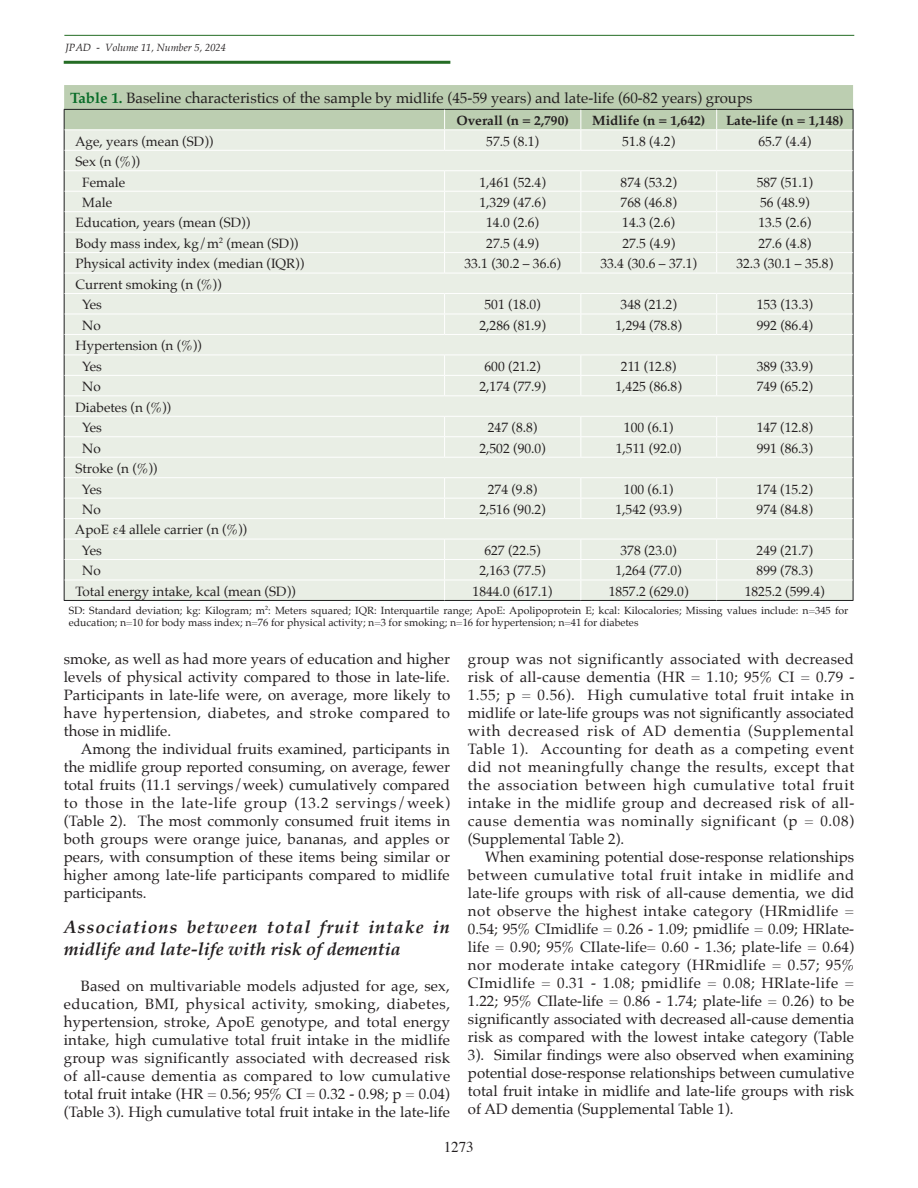
<style>
.page{position:relative;width:918px;height:1188px;background:#fff}
.page>*{position:absolute;margin:0;border:0;box-sizing:border-box;transform-origin:0 0}
._2EME_SS_TITRE{font:italic 700 18px/21.6px "Palatino";letter-spacing:.05em;color:#231f20}
.t1{font:15px/18px "Palatino";color:#231f20;text-align:justify}
.t2{font:15px "Times";color:#231f20}
.t3{font:13.5px "Palatino";color:#231f20}
.t4{font:700 13.5px "Palatino";color:#231f20}
.t5{font:13.5px "Palatino Roman 2";color:#231f20}
.t6{font:10.5px/12.6px "Palatino";color:#231f20}
.t7{font:italic 10.5px "Palatino";color:#231f20}
.s1{font-weight:700;color:#086c28}
</style>
<div class="page">
<hr style="left:64px;top:35px;width:790px;height:1px;background:#246c24">
<hr style="left:64px;top:61px;width:386px;height:3px;background:#246c24">
<hr style="left:64px;top:600px;width:381px;height:1px;background:#1d1e1f">
<hr style="left:445px;top:600px;width:136px;height:1px;background:#1d1e1f">
<hr style="left:581px;top:600px;width:136px;height:1px;background:#1d1e1f">
<hr style="left:717px;top:600px;width:136px;height:1px;background:#1d1e1f">
<svg style="left:64px;top:85px;width:790px;height:515px;background:#e5ebe1"></svg>
<p class="t7" style="left:66px;top:38px;width:162px">JPAD - Volume 11, Number 5, 2024</p>
<p class="t1" style="left:70px;top:89px;width:684px"><span class="s1">Table 1.</span> Baseline characteristics of the sample by midlife (45-59 years) and late-life (60-82 years) groups</p>
<p class="t4" style="left:457px;top:109px;width:114px">Overall (n = 2,790)</p>
<p class="t4" style="left:592px;top:109px;width:115px">Midlife (n = 1,642)</p>
<p class="t4" style="left:726px;top:109px;width:119px">Late-life (n = 1,148)</p>
<p class="t3" style="left:75px;top:130px;width:140px">Age, years (mean (SD))</p>
<p class="t3" style="left:486px;top:130px;width:54px">57.5 (8.1)</p>
<p class="t3" style="left:622px;top:130px;width:54px">51.8 (4.2)</p>
<p class="t3" style="left:758px;top:130px;width:54px">65.7 (4.4)</p>
<p class="t3" style="left:76px;top:150px;width:66px">Sex (n (%))</p>
<p class="t3" style="left:82px;top:171px;width:45px">Female</p>
<p class="t3" style="left:480px;top:171px;width:68px">1,461 (52.4)</p>
<p class="t3" style="left:621px;top:171px;width:58px">874 (53.2)</p>
<p class="t3" style="left:757px;top:171px;width:58px">587 (51.1)</p>
<p class="t3" style="left:82px;top:191px;width:31px">Male</p>
<p class="t3" style="left:479px;top:191px;width:68px">1,329 (47.6)</p>
<p class="t3" style="left:621px;top:191px;width:58px">768 (46.8)</p>
<p class="t3" style="left:760px;top:191px;width:51px">56 (48.9)</p>
<p class="t3" style="left:76px;top:212px;width:176px">Education, years (mean (SD))</p>
<p class="t3" style="left:486px;top:212px;width:54px">14.0 (2.6)</p>
<p class="t3" style="left:622px;top:212px;width:54px">14.3 (2.6)</p>
<p class="t3" style="left:758px;top:212px;width:54px">13.5 (2.6)</p>
<p class="t3" style="left:76px;top:232px;width:224px">Body mass index, kg/m<sup>2</sup> (mean (SD))</p>
<p class="t3" style="left:486px;top:232px;width:54px">27.5 (4.9)</p>
<p class="t3" style="left:622px;top:232px;width:54px">27.5 (4.9)</p>
<p class="t3" style="left:758px;top:232px;width:54px">27.6 (4.8)</p>
<p class="t3" style="left:76px;top:253px;width:230px">Physical activity index (median (IQR))</p>
<p class="t3" style="left:464px;top:253px;width:98px">33.1 (30.2 – 36.6)</p>
<p class="t3" style="left:600px;top:253px;width:98px">33.4 (30.6 – 37.1)</p>
<p class="t3" style="left:736px;top:253px;width:98px">32.3 (30.1 – 35.8)</p>
<p class="t3" style="left:76px;top:273px;width:147px">Current smoking (n (%))</p>
<p class="t3" style="left:82px;top:293px;width:21px">Yes</p>
<p class="t3" style="left:485px;top:293px;width:58px">501 (18.0)</p>
<p class="t3" style="left:621px;top:293px;width:58px">348 (21.2)</p>
<p class="t3" style="left:757px;top:293px;width:58px">153 (13.3)</p>
<p class="t3" style="left:82px;top:314px;width:20px">No</p>
<p class="t3" style="left:479px;top:314px;width:68px">2,286 (81.9)</p>
<p class="t3" style="left:616px;top:314px;width:68px">1,294 (78.8)</p>
<p class="t3" style="left:757px;top:314px;width:58px">992 (86.4)</p>
<p class="t3" style="left:76px;top:334px;width:128px">Hypertension (n (%))</p>
<p class="t3" style="left:82px;top:355px;width:21px">Yes</p>
<p class="t3" style="left:485px;top:355px;width:58px">600 (21.2)</p>
<p class="t3" style="left:621px;top:355px;width:57px">211 (12.8)</p>
<p class="t3" style="left:757px;top:355px;width:58px">389 (33.9)</p>
<p class="t3" style="left:82px;top:375px;width:20px">No</p>
<p class="t3" style="left:479px;top:375px;width:68px">2,174 (77.9)</p>
<p class="t3" style="left:616px;top:375px;width:68px">1,425 (86.8)</p>
<p class="t3" style="left:757px;top:375px;width:58px">749 (65.2)</p>
<p class="t3" style="left:76px;top:396px;width:97px">Diabetes (n (%))</p>
<p class="t3" style="left:82px;top:416px;width:21px">Yes</p>
<p class="t3" style="left:488px;top:416px;width:51px">247 (8.8)</p>
<p class="t3" style="left:624px;top:416px;width:51px">100 (6.1)</p>
<p class="t3" style="left:757px;top:416px;width:58px">147 (12.8)</p>
<p class="t3" style="left:82px;top:437px;width:20px">No</p>
<p class="t3" style="left:479px;top:437px;width:68px">2,502 (90.0)</p>
<p class="t3" style="left:616px;top:437px;width:67px">1,511 (92.0)</p>
<p class="t3" style="left:757px;top:437px;width:58px">991 (86.3)</p>
<p class="t3" style="left:75px;top:457px;width:83px">Stroke (n (%))</p>
<p class="t3" style="left:82px;top:478px;width:21px">Yes</p>
<p class="t3" style="left:488px;top:478px;width:51px">274 (9.8)</p>
<p class="t3" style="left:624px;top:478px;width:51px">100 (6.1)</p>
<p class="t3" style="left:757px;top:478px;width:58px">174 (15.2)</p>
<p class="t3" style="left:82px;top:498px;width:20px">No</p>
<p class="t3" style="left:479px;top:498px;width:68px">2,516 (90.2)</p>
<p class="t3" style="left:615px;top:498px;width:68px">1,542 (93.9)</p>
<p class="t3" style="left:757px;top:498px;width:58px">974 (84.8)</p>
<p class="t5" style="left:75px;top:519px;width:174px">ApoE ε4 allele carrier (n (%))</p>
<p class="t3" style="left:82px;top:539px;width:21px">Yes</p>
<p class="t3" style="left:484px;top:539px;width:58px">627 (22.5)</p>
<p class="t3" style="left:621px;top:539px;width:58px">378 (23.0)</p>
<p class="t3" style="left:757px;top:539px;width:58px">249 (21.7)</p>
<p class="t3" style="left:82px;top:560px;width:20px">No</p>
<p class="t3" style="left:479px;top:560px;width:68px">2,163 (77.5)</p>
<p class="t3" style="left:615px;top:560px;width:68px">1,264 (77.0)</p>
<p class="t3" style="left:757px;top:560px;width:58px">899 (78.3)</p>
<p class="t3" style="left:75px;top:580px;width:222px">Total energy intake, kcal (mean (SD))</p>
<p class="t3" style="left:473px;top:580px;width:81px">1844.0 (617.1)</p>
<p class="t3" style="left:609px;top:580px;width:81px">1857.2 (629.0)</p>
<p class="t3" style="left:745px;top:580px;width:81px">1825.2 (599.4)</p>
<p class="t6" style="left:69px;top:604px;width:781px">SD: Standard deviation; kg: Kilogram; m<sup>2</sup>: Meters squared; IQR: Interquartile range; ApoE: Apolipoprotein E; kcal: Kilocalories; Missing values include: n=345 for education; n=10 for body mass index; n=76 for physical activity; n=3 for smoking; n=16 for hypertension; n=41 for diabetes</p>
<p class="t1" style="left:64px;top:650px;width:388px">smoke, as well as had more years of education and higher levels of physical activity compared to those in late-life.<br>Participants in late-life were, on average, more likely to have hypertension, diabetes, and stroke compared to those in midlife.</p>
<p class="t1" style="left:64px;top:740px;width:388px;text-indent:17px">Among the individual fruits examined, participants in the midlife group reported consuming, on average, fewer total fruits (11.1 servings/week) cumulatively compared to those in the late-life group (13.2 servings/week) (Table 2). The most commonly consumed fruit items in both groups were orange juice, bananas, and apples or pears, with consumption of these items being similar or higher among late-life participants compared to midlife participants.</p>
<p class="_2EME_SS_TITRE" style="left:64px;top:916px;width:388px">Associations between total fruit intake in midlife and late-life with risk of dementia</p>
<p class="t1" style="left:64px;top:977px;width:388px;text-indent:17px">Based on multivariable models adjusted for age, sex, education, BMI, physical activity, smoking, diabetes, hypertension, stroke, ApoE genotype, and total energy intake, high cumulative total fruit intake in the midlife group was significantly associated with decreased risk of all-cause dementia as compared to low cumulative total fruit intake (HR = 0.56; 95% CI = 0.32 - 0.98; p = 0.04) (Table 3). High cumulative total fruit intake in the late-life</p>
<p class="t1" style="left:468px;top:650px;width:388px">group was not significantly associated with decreased risk of all-cause dementia (HR = 1.10; 95% CI = 0.79 - 1.55; p = 0.56). High cumulative total fruit intake in midlife or late-life groups was not significantly associated with decreased risk of AD dementia (Supplemental Table 1). Accounting for death as a competing event did not meaningfully change the results, except that the association between high cumulative total fruit intake in the midlife group and decreased risk of all&shy;cause dementia was nominally significant (p = 0.08) (Supplemental Table 2).</p>
<p class="t1" style="left:468px;top:848px;width:388px;text-indent:17px">When examining potential dose-response relationships between cumulative total fruit intake in midlife and late-life groups with risk of all-cause dementia, we did not observe the highest intake category (HRmidlife = 0.54; 95% CImidlife = 0.26 - 1.09; pmidlife = 0.09; HRlate&shy;life = 0.90; 95% CIlate-life= 0.60 - 1.36; plate-life = 0.64) nor moderate intake category (HRmidlife = 0.57; 95% CImidlife = 0.31 - 1.08; pmidlife = 0.08; HRlate-life = 1.22; 95% CIlate-life = 0.86 - 1.74; plate-life = 0.26) to be significantly associated with decreased all-cause dementia risk as compared with the lowest intake category (Table 3). Similar findings were also observed when examining potential dose-response relationships between cumulative total fruit intake in midlife and late-life groups with risk of AD dementia (Supplemental Table 1).</p>
<p class="t2" style="left:444px;top:1132px;width:31px">1273</p>
</div>
